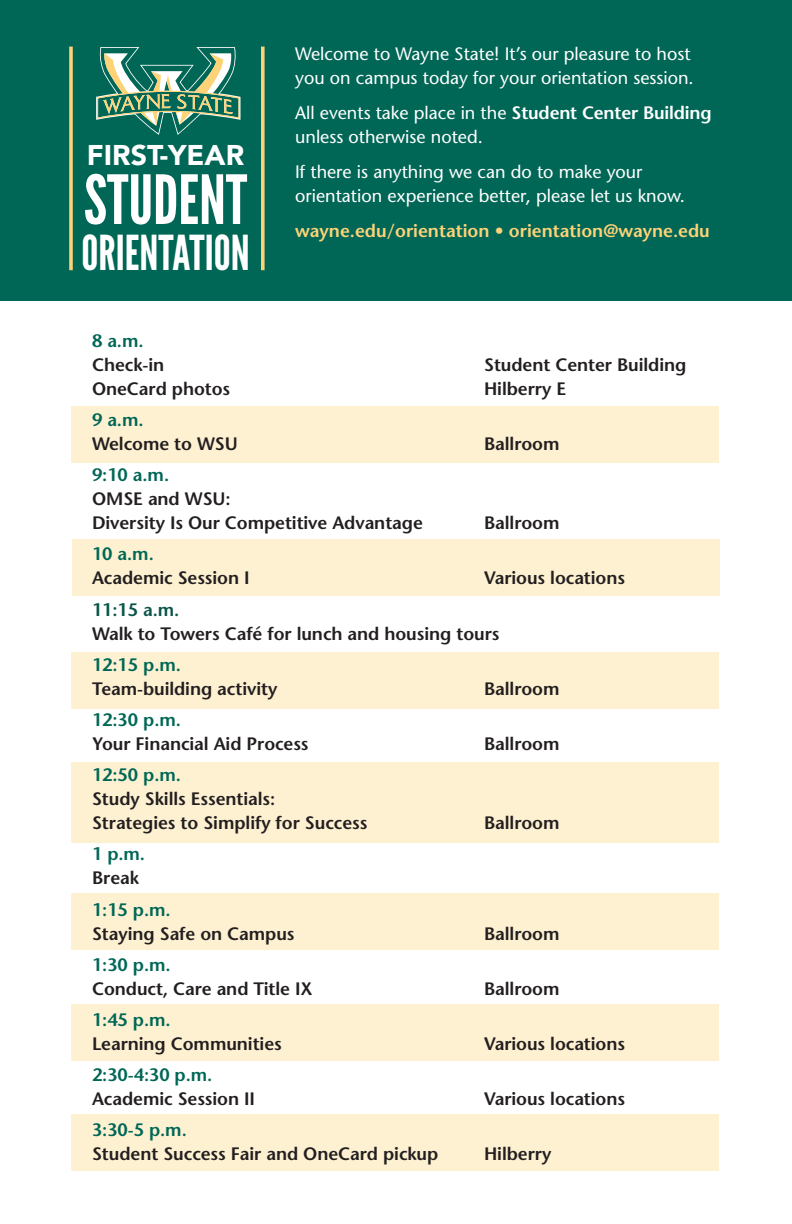
<style>
.page{position:relative;width:792px;height:1224px;background:#fff}
.page>*{position:absolute;margin:0;border:0;box-sizing:border-box;transform-origin:0 0}
.t1{font:67.6px "League Gothic";color:#fff}
.t2{font:48px "League Gothic";color:#fff}
.t3{font:900 28.4px "Avenir";color:#fff}
.t4{font:600 18px/24px "Stone Sans";letter-spacing:-.005em;color:#231f20}
.t5{font:18px/24px "Stone Sans";color:#fff}
.t6{font:600 18px "Stone Sans";color:#fed378}
.t7{font:600 18px/24px "Stone Sans";letter-spacing:-.005em;color:#006756}
.s1{color:#006756}
.s2{font-weight:600}
.s3{color:#095549}
.s4{color:#231f20}
</style>
<div class="page">
<div style="left:72px;top:539px;width:648px;height:56px;background:#fef1d2"></div>
<div style="left:71px;top:406px;width:648px;height:56px;background:#fef1d2"></div>
<div style="left:71px;top:652px;width:648px;height:56px;background:#fef1d2"></div>
<div style="left:71px;top:894px;width:648px;height:56px;background:#fef1d2"></div>
<div style="left:71px;top:1005px;width:648px;height:56px;background:#fef1d2"></div>
<div style="left:71px;top:1114px;width:648px;height:56px;background:#fef1d2"></div>
<div style="left:71px;top:762px;width:648px;height:81px;background:#fef1d2"></div>
<div style="left:0;top:0;width:792px;height:301px;background:#006756"></div>
<svg style="left:96px;top:47px;width:145px;height:88px"></svg>
<svg style="left:261px;top:47px;width:4px;height:223px"></svg>
<svg style="left:69px;top:47px;width:4px;height:223px"></svg>
<p class="t3" style="left:87px;top:131px;width:159px">FIRST-YEAR</p>
<p class="t1" style="left:84px;top:160px;width:165px">STUDENT</p>
<p class="t2" style="left:81px;top:225px;width:170px">ORIENTATION</p>
<p class="t4" style="left:92px;top:328px;width:74px"><span class="s1">8 a.m.<br></span>Check-in</p>
<p class="t5" style="left:295px;top:42px;width:400px">Welcome to Wayne State! It’s our pleasure to host you on campus today for your orientation session.</p>
<p class="t5" style="left:295px;top:101px;width:418px">All events take place in the <span class="s2">Student Center Building </span>unless otherwise noted.</p>
<p class="t5" style="left:295px;top:160px;width:391px">If there is anything we can do to make your orientation experience better, please let us know.</p>
<p class="t6" style="left:295px;top:219px;width:416px">wayne.edu/orientation • orientation@wayne.edu</p>
<p class="t4" style="left:484px;top:352px;width:204px">Student Center Building</p>
<p class="t4" style="left:92px;top:376px;width:140px">OneCard photos</p>
<p class="t4" style="left:484px;top:376px;width:84px">Hilberry E</p>
<p class="t4" style="left:92px;top:407px;width:147px"><span class="s1">9 a.m.<br></span>Welcome to WSU</p>
<p class="t4" style="left:484px;top:431px;width:77px">Ballroom</p>
<p class="t4" style="left:92px;top:463px;width:332px"><span class="s1">9:10 a.m.<br></span>OMSE and WSU:<br>Diversity Is Our Competitive Advantage</p>
<p class="t4" style="left:484px;top:511px;width:77px">Ballroom</p>
<p class="t4" style="left:92px;top:542px;width:159px"><span class="s1">10 a.m.<br></span>Academic Session I</p>
<p class="t4" style="left:484px;top:566px;width:143px">Various locations</p>
<p class="t4" style="left:92px;top:597px;width:409px"><span class="s3">11:15 a.m.<br></span>Walk to Towers Café for lunch and housing tours</p>
<p class="t4" style="left:92px;top:652px;width:187px"><span class="s1">12:15 p.m.<br></span>Team-building activity</p>
<p class="t4" style="left:484px;top:676px;width:77px">Ballroom</p>
<p class="t4" style="left:92px;top:707px;width:218px"><span class="s1">12:30 p.m.<br></span>Your Financial Aid Process</p>
<p class="t4" style="left:92px;top:763px;width:277px"><span class="s1">12:50 p.m.<br></span>Study Skills Essentials:<br>Strategies to Simplify for Success</p>
<p class="t7" style="left:92px;top:842px;width:55px">1 p.m.<br><span class="s4">Break</span></p>
<p class="t4" style="left:92px;top:897px;width:204px"><span class="s1">1:15 p.m.<br></span>Staying Safe on Campus</p>
<p class="t4" style="left:92px;top:952px;width:222px"><span class="s1">1:30 p.m.<br></span>Conduct, Care and Title IX</p>
<p class="t4" style="left:92px;top:1007px;width:191px"><span class="s1">1:45 p.m.<br></span>Learning Communities</p>
<p class="t4" style="left:92px;top:1063px;width:165px"><span class="s1">2:30-4:30 p.m.<br></span>Academic Session II</p>
<p class="t4" style="left:92px;top:1118px;width:348px"><span class="s1">3:30-5 p.m.<br></span>Student Success Fair and OneCard pickup</p>
<p class="t4" style="left:484px;top:731px;width:77px">Ballroom</p>
<p class="t4" style="left:484px;top:811px;width:77px">Ballroom</p>
<p class="t4" style="left:484px;top:921px;width:77px">Ballroom</p>
<p class="t4" style="left:484px;top:976px;width:77px">Ballroom</p>
<p class="t4" style="left:484px;top:1031px;width:143px">Various locations</p>
<p class="t4" style="left:484px;top:1087px;width:143px">Various locations</p>
<p class="t4" style="left:484px;top:1142px;width:69px">Hilberry</p>
</div>
